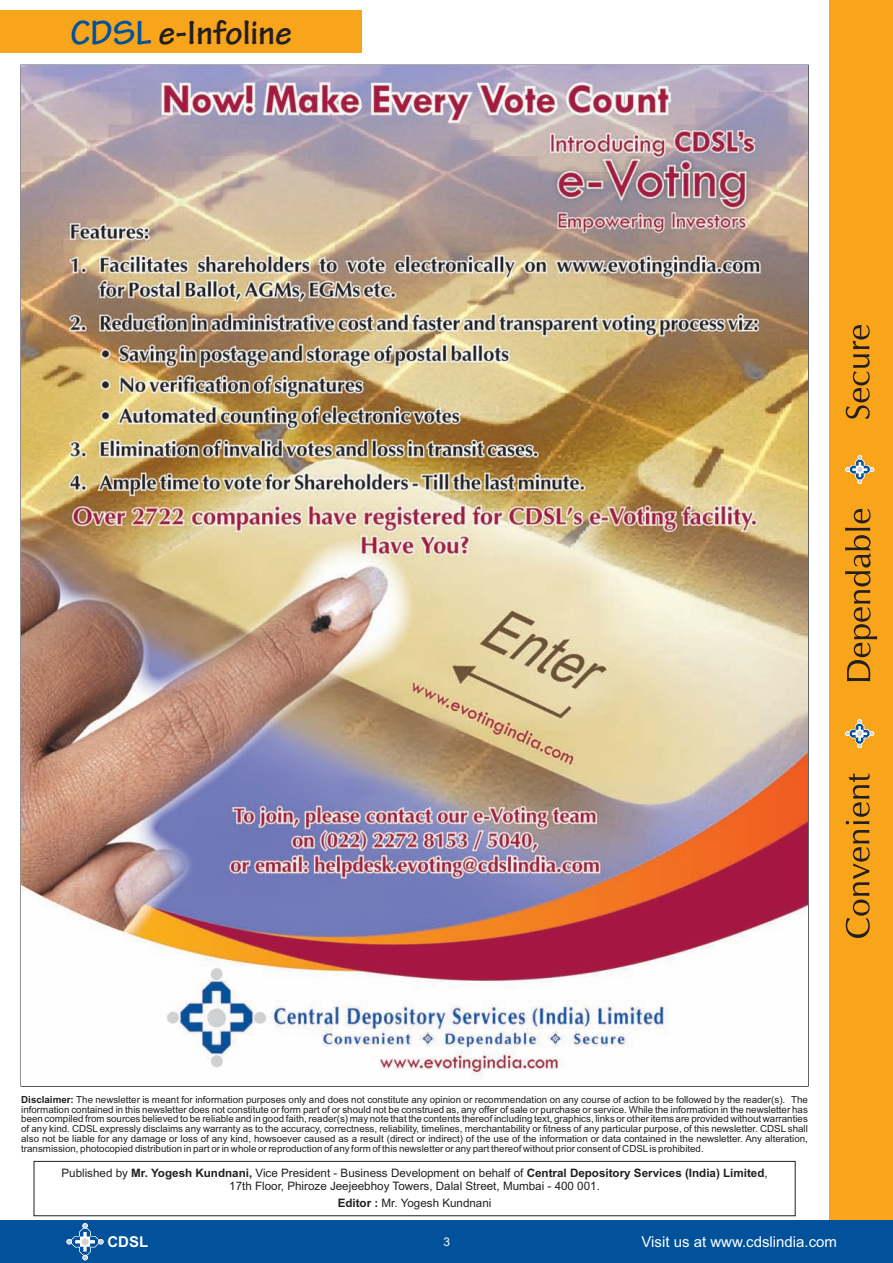
<style>
.page{position:relative;width:893px;height:1263px;background:#fff}
.page>*{position:absolute;margin:0;border:0;box-sizing:border-box;transform-origin:0 0}
.t1{font:700 36px "Tekton Pro";color:#231f20}
.t2{font:15px "Arial";color:#fff}
.t3{font:700 15px "Arial";color:#fff}
.t4{font:12px "Arial";color:#fff}
.t5{font:11.7px/13.6px "Arial";color:#231f20;text-align:center}
.t6{font:9.75px/9.8px "Arial";color:#231f20;text-align:justify}
.s1{color:#01519b}
.s2{font-weight:700}
</style>
<div class="page">
<div style="left:0;top:11px;width:361px;height:42px;background:#f9a51b"></div>
<div style="left:829px;top:0;width:64px;height:1263px;background:#f9a51b"></div>
<svg style="left:846px;top:773px;width:24px;height:165px"></svg>
<svg style="left:845px;top:509px;width:32px;height:172px"></svg>
<svg style="left:846px;top:325px;width:24px;height:94px"></svg>
<svg style="left:845px;top:455px;width:30px;height:29px"></svg>
<svg style="left:845px;top:719px;width:30px;height:30px"></svg>
<div style="left:34px;top:1161px;width:761px;height:55px;border:1px solid #231f20"></div>
<div style="left:0;top:1220px;width:893px;height:43px;background:#01519b"></div>
<svg style="left:66px;top:1223px;width:38px;height:38px"></svg>
<div style="left:81px;top:1238px;width:8px;height:7px;border:1px solid #fff;border-radius:50%"></div>
<div style="left:82px;top:1238px;width:7px;height:7px;background:#d1d2d4;border-radius:50%"></div>
<img style="left:21px;top:65px;width:787px;height:1011px">
<h1 class="t1" style="left:70px;top:19px;width:223px"><span class="s1">CDSL</span> e-Infoline</h1>
<p class="t6" style="left:21px;top:1095px;width:788px"><span class="s2">Disclaimer:</span> The newsletter is meant for information purposes only and does not constitute any opinion or recommendation on any course of action to be followed by the reader(s). The information contained in this newsletter does not constitute or form part of or should not be construed as, any offer of sale or purchase or service. While the information in the newsletter has been compiled from sources believed to be reliable and in good faith, reader(s) may note that the contents thereof including text, graphics, links or other items are provided without warranties of any kind. CDSL expressly disclaims any warranty as to the accuracy, correctness, reliability, timelines, merchantability or fitness of any particular purpose, of this newsletter. CDSL shall also not be liable for any damage or loss of any kind, howsoever caused as a result (direct or indirect) of the use of the information or data contained in the newsletter. Any alteration, transmission, photocopied distribution in part or in whole or reproduction of any form of this newsletter or any part thereof without prior consent of CDSLis prohibited.</p>
<p class="t5" style="left:61px;top:1167px;width:708px">Published by <span class="s2">Mr. Yogesh Kundnani,</span> Vice President - Business Development on behalf of <span class="s2">Central Depository Services (India) Limited</span>,<br>17th Floor, Phiroze Jeejeebhoy Towers, Dalal Street, Mumbai - 400 001.</p>
<p class="t5" style="left:338px;top:1197px;width:155px"><span class="s2">Editor :</span> Mr. Yogesh Kundnani</p>
<h2 class="t3" style="left:107px;top:1236px;width:42px">CDSL</h2>
<p class="t4" style="left:443px;top:1237px;width:8px">3</p>
<h2 class="t2" style="left:641px;top:1236px;width:197px">Visit us at www.cdslindia.com</h2>
</div>
